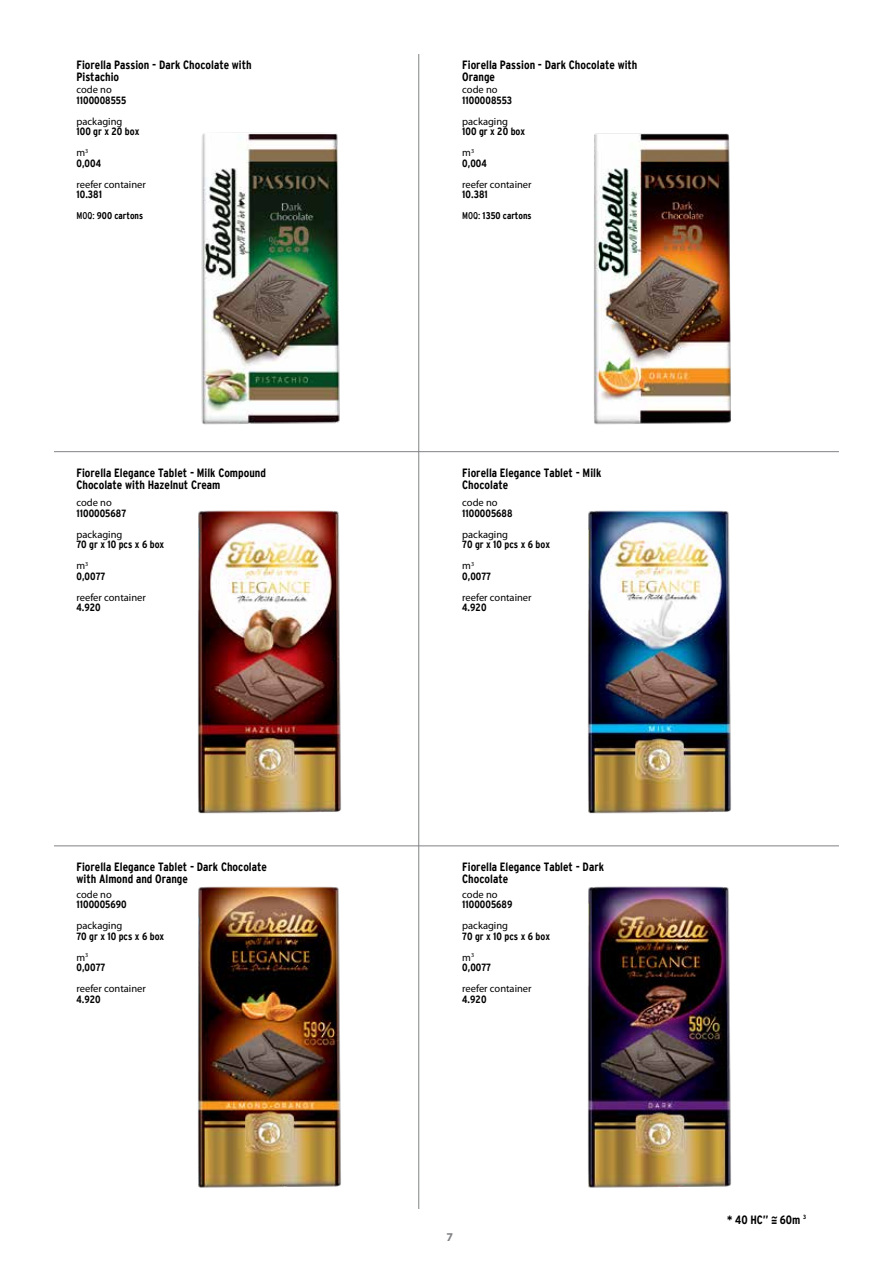
<style>
.page{position:relative;width:893px;height:1263px;background:#fff}
.page>*{position:absolute;margin:0;border:0;box-sizing:border-box;transform-origin:0 0}
.t1{font:700 condensed 12px/12px "Interstate TR";color:#000}
.t2{font:700 12px "Myriad Pro";color:#808285}
.t3{font:700 condensed 10.5px "Interstate TR";color:#000}
.t4{font:10.5px "Myriad Pro";color:#000}
.t5{font:700 condensed 9.75px "Interstate TR";color:#000}
.t6{font:700 condensed 6px "Interstate TR";color:#000}
.s1{font-weight:400}
</style>
<div class="page">
<img style="left:198px;top:886px;width:143px;height:302px">
<img style="left:588px;top:886px;width:143px;height:302px">
<img style="left:198px;top:510px;width:143px;height:304px">
<img style="left:588px;top:510px;width:143px;height:304px">
<img style="left:201px;top:132px;width:139px;height:293px">
<img style="left:593px;top:133px;width:138px;height:292px">
<hr style="left:54px;top:845px;width:785px;height:1px;background:#808285">
<hr style="left:54px;top:451px;width:785px;height:1px;background:#808285">
<hr style="left:418px;top:54px;width:1px;height:1155px;background:#808285">
<p class="t1" style="left:76px;top:58px;width:177px">Fiorella Passion - Dark Chocolate with<br>Pistachio</p>
<p class="t4" style="left:76px;top:83px;width:37px">code no</p>
<p class="t3" style="left:76px;top:94px;width:51px">1100008555</p>
<p class="t4" style="left:76px;top:115px;width:47px">packaging</p>
<p class="t3" style="left:76px;top:125px;width:64px">100 gr x 20 box</p>
<p class="t4" style="left:76px;top:146px;width:13px">m<sup>3</sup></p>
<p class="t3" style="left:76px;top:157px;width:26px">0,004</p>
<p class="t4" style="left:76px;top:178px;width:71px">reefer container</p>
<p class="t3" style="left:76px;top:188px;width:27px">10.381</p>
<p class="t5" style="left:76px;top:210px;width:68px"><span class="s1">MOQ:</span> 900 cartons</p>
<p class="t1" style="left:76px;top:467px;width:191px">Fiorella Elegance Tablet - Milk Compound<br>Chocolate with Hazelnut Cream</p>
<p class="t4" style="left:76px;top:496px;width:37px">code no</p>
<p class="t3" style="left:76px;top:507px;width:51px">1100005687</p>
<p class="t4" style="left:76px;top:528px;width:47px">packaging</p>
<p class="t3" style="left:76px;top:538px;width:89px">70 gr x 10 pcs x 6 box</p>
<p class="t4" style="left:76px;top:559px;width:13px">m<sup>3</sup></p>
<p class="t3" style="left:76px;top:570px;width:30px">0,0077</p>
<p class="t4" style="left:76px;top:591px;width:71px">reefer container</p>
<p class="t3" style="left:76px;top:601px;width:26px">4.920</p>
<p class="t1" style="left:76px;top:861px;width:192px">Fiorella Elegance Tablet - Dark Chocolate with Almond and Orange</p>
<p class="t4" style="left:76px;top:888px;width:37px">code no</p>
<p class="t3" style="left:76px;top:899px;width:52px">1100005690</p>
<p class="t4" style="left:76px;top:919px;width:47px">packaging</p>
<p class="t3" style="left:76px;top:930px;width:89px">70 gr x 10 pcs x 6 box</p>
<p class="t4" style="left:76px;top:951px;width:13px">m<sup>3</sup></p>
<p class="t3" style="left:76px;top:962px;width:30px">0,0077</p>
<p class="t4" style="left:76px;top:982px;width:71px">reefer container</p>
<p class="t3" style="left:76px;top:993px;width:26px">4.920</p>
<p class="t1" style="left:462px;top:58px;width:177px">Fiorella Passion - Dark Chocolate with<br>Orange</p>
<p class="t4" style="left:462px;top:83px;width:37px">code no</p>
<p class="t3" style="left:462px;top:94px;width:52px">1100008553</p>
<p class="t4" style="left:462px;top:115px;width:47px">packaging</p>
<p class="t3" style="left:462px;top:125px;width:64px">100 gr x 20 box</p>
<p class="t4" style="left:462px;top:146px;width:13px">m<sup>3</sup></p>
<p class="t3" style="left:462px;top:157px;width:26px">0,004</p>
<p class="t4" style="left:462px;top:178px;width:71px">reefer container</p>
<p class="t3" style="left:462px;top:188px;width:27px">10.381</p>
<p class="t5" style="left:462px;top:210px;width:71px"><span class="s1">MOQ:</span> 1350 cartons</p>
<p class="t1" style="left:462px;top:467px;width:141px">Fiorella Elegance Tablet - Milk<br>Chocolate</p>
<p class="t4" style="left:462px;top:496px;width:37px">code no</p>
<p class="t3" style="left:462px;top:507px;width:52px">1100005688</p>
<p class="t4" style="left:462px;top:528px;width:47px">packaging</p>
<p class="t3" style="left:462px;top:538px;width:89px">70 gr x 10 pcs x 6 box</p>
<p class="t4" style="left:462px;top:559px;width:13px">m<sup>3</sup></p>
<p class="t3" style="left:462px;top:570px;width:30px">0,0077</p>
<p class="t4" style="left:462px;top:591px;width:71px">reefer container</p>
<p class="t3" style="left:462px;top:601px;width:26px">4.920</p>
<p class="t1" style="left:462px;top:861px;width:143px">Fiorella Elegance Tablet - Dark<br>Chocolate</p>
<p class="t4" style="left:462px;top:888px;width:37px">code no</p>
<p class="t3" style="left:462px;top:899px;width:52px">1100005689</p>
<p class="t4" style="left:462px;top:919px;width:47px">packaging</p>
<p class="t3" style="left:462px;top:930px;width:89px">70 gr x 10 pcs x 6 box</p>
<p class="t4" style="left:462px;top:951px;width:13px">m<sup>3</sup></p>
<p class="t3" style="left:462px;top:962px;width:30px">0,0077</p>
<p class="t4" style="left:462px;top:982px;width:71px">reefer container</p>
<p class="t3" style="left:462px;top:993px;width:26px">4.920</p>
<p class="t2" style="left:446px;top:1229px;width:8px">7</p>
<p class="t1" style="left:771px;top:1211px;width:8px">~</p>
<p class="t6" style="left:803px;top:1213px;width:5px">3</p>
<p class="t1" style="left:771px;top:1216px;width:8px">=</p>
<p class="t1" style="left:727px;top:1213px;width:75px">* 40 HC” 60m</p>
</div>
